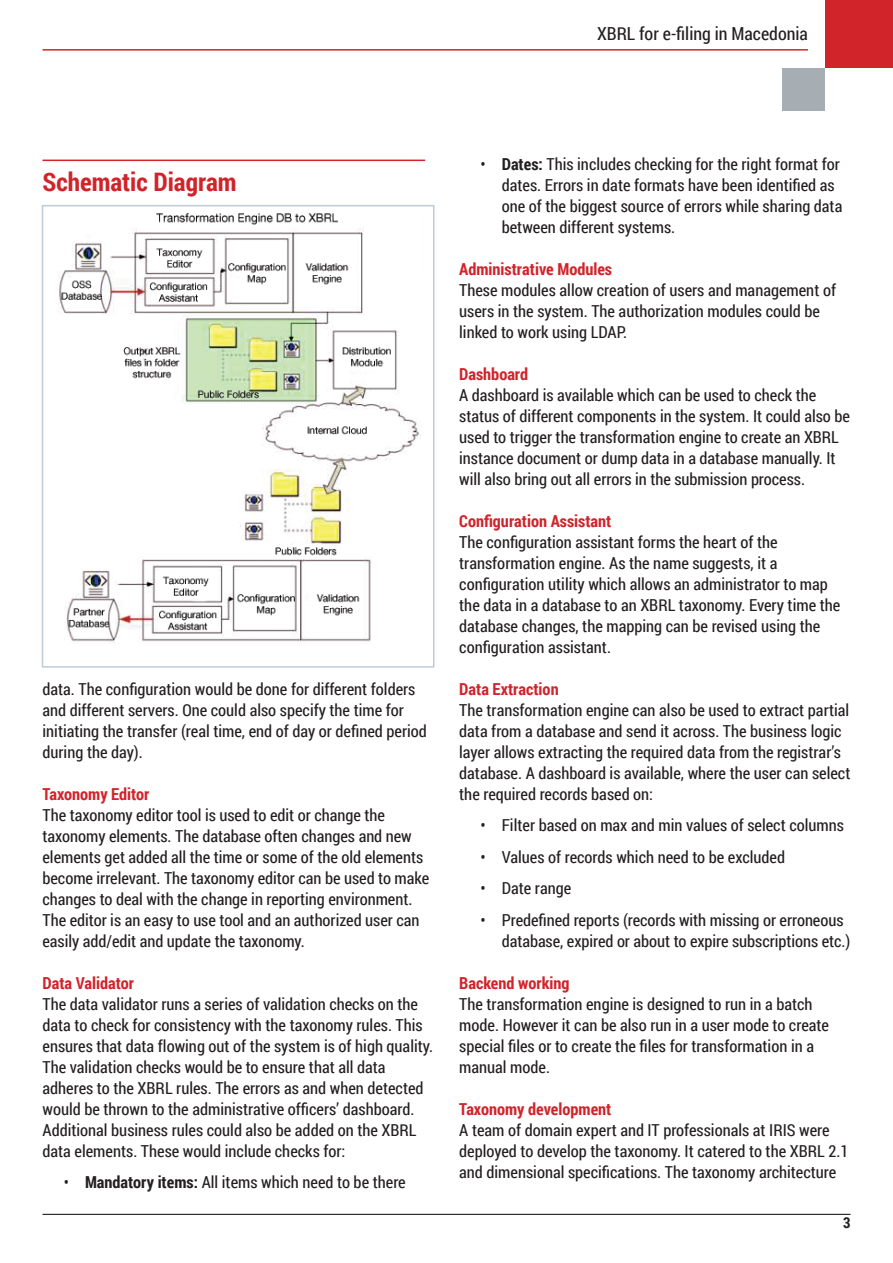
<style>
.page{position:relative;width:893px;height:1263px;background:#fff}
.page>*{position:absolute;margin:0;border:0;box-sizing:border-box;transform-origin:0 0}
.heading_-_level_3{font:700 25.5px "Roboto Condensed";color:#d1232a}
.t1{font:18px "Roboto Condensed";color:#231f20}
.body_copy{font:16.5px/21px "Roboto Condensed";color:#231f20}
.body_copy-2{font:700 16.5px "Roboto Condensed";color:#d1232a}
.page_number_-_right{font:700 15px "Roboto Condensed";color:#231f20}
.s1{font-weight:700}
</style>
<div class="page">
<hr style="left:43px;top:1214px;width:807px;height:1px;background:#231f20">
<div style="left:825px;top:0;width:68px;height:68px;background:#d1232a"></div>
<div style="left:782px;top:68px;width:43px;height:43px;background:#a6aeb3"></div>
<hr style="left:43px;top:49px;width:765px;height:2px;background:#d1232a">
<img style="left:59px;top:213px;width:362px;height:431px">
<div style="left:42px;top:205px;width:392px;height:463px;border:2px solid #bdcbd7"></div>
<hr style="left:43px;top:160px;width:382px;height:1px;background:#d1232a">
<p class="t1" style="left:597px;top:21px;width:212px">XBRL for e-filing in Macedonia</p>
<p class="heading_-_level_3" style="left:43px;top:164px;width:196px">Schematic Diagram</p>
<p class="body_copy" style="left:43px;top:678px;width:386px">data. The configuration would be done for different folders and different servers. One could also specify the time for initiating the transfer (real time, end of day or defined period during the day).</p>
<p class="body_copy-2" style="left:43px;top:782px;width:108px">Taxonomy Editor</p>
<p class="body_copy" style="left:43px;top:804px;width:388px">The taxonomy editor tool is used to edit or change the taxonomy elements. The database often changes and new elements get added all the time or some of the old elements become irrelevant. The taxonomy editor can be used to make changes to deal with the change in reporting environment.<br>The editor is an easy to use tool and an authorized user can easily add/edit and update the taxonomy.</p>
<p class="body_copy-2" style="left:43px;top:971px;width:93px">Data Validator</p>
<p class="body_copy" style="left:43px;top:993px;width:392px">The data validator runs a series of validation checks on the data to check for consistency with the taxonomy rules. This ensures that data flowing out of the system is of high quality.<br>The validation checks would be to ensure that all data adheres to the XBRL rules. The errors as and when detected would be thrown to the administrative officers’ dashboard.<br>Additional business rules could also be added on the XBRL data elements. These would include checks for:</p>
<p class="body_copy" style="left:64px;top:1171px;width:343px">• <span class="s1">Mandatory items:</span> All items which need to be there</p>
<p class="body_copy" style="left:502px;top:153px;width:342px;text-indent:-21px">• <span class="s1">Dates:</span> This includes checking for the right format for dates. Errors in date formats have been identified as one of the biggest source of errors while sharing data between different systems.</p>
<p class="body_copy-2" style="left:459px;top:257px;width:154px">Administrative Modules</p>
<p class="body_copy" style="left:459px;top:279px;width:378px">These modules allow creation of users and management of users in the system. The authorization modules could be linked to work using LDAP.</p>
<p class="body_copy-2" style="left:459px;top:362px;width:70px">Dashboard</p>
<p class="body_copy" style="left:459px;top:384px;width:392px">A dashboard is available which can be used to check the status of different components in the system. It could also be used to trigger the transformation engine to create an XBRL instance document or dump data in a database manually. It will also bring out all errors in the submission process.</p>
<p class="body_copy-2" style="left:459px;top:509px;width:154px">Configuration Assistant</p>
<p class="body_copy" style="left:459px;top:531px;width:383px">The configuration assistant forms the heart of the transformation engine. As the name suggests, it a configuration utility which allows an administrator to map the data in a database to an XBRL taxonomy. Every time the database changes, the mapping can be revised using the configuration assistant.</p>
<p class="body_copy-2" style="left:459px;top:677px;width:101px">Data Extraction</p>
<p class="body_copy" style="left:459px;top:699px;width:393px">The transformation engine can also be used to extract partial data from a database and send it across. The business logic layer allows extracting the required data from the registrar’s database. A dashboard is available, where the user can select the required records based on:</p>
<p class="body_copy" style="left:480px;top:814px;width:365px">• Filter based on max and min values of select columns</p>
<p class="body_copy" style="left:480px;top:846px;width:306px">• Values of records which need to be excluded</p>
<p class="body_copy" style="left:480px;top:877px;width:92px">• Date range</p>
<p class="body_copy" style="left:502px;top:909px;width:350px;text-indent:-21px">• Predefined reports (records with missing or erroneous database, expired or about to expire subscriptions etc.)</p>
<p class="body_copy-2" style="left:459px;top:971px;width:112px">Backend working</p>
<p class="body_copy" style="left:459px;top:993px;width:371px">The transformation engine is designed to run in a batch mode. However it can be also run in a user mode to create special files or to create the files for transformation in a manual mode.</p>
<p class="body_copy-2" style="left:459px;top:1097px;width:154px">Taxonomy development</p>
<p class="body_copy" style="left:459px;top:1119px;width:391px">A team of domain expert and IT professionals at IRIS were deployed to develop the taxonomy. It catered to the XBRL 2.1 and dimensional specifications. The taxonomy architecture</p>
<p class="page_number_-_right" style="left:843px;top:1212px;width:9px">3</p>
</div>
